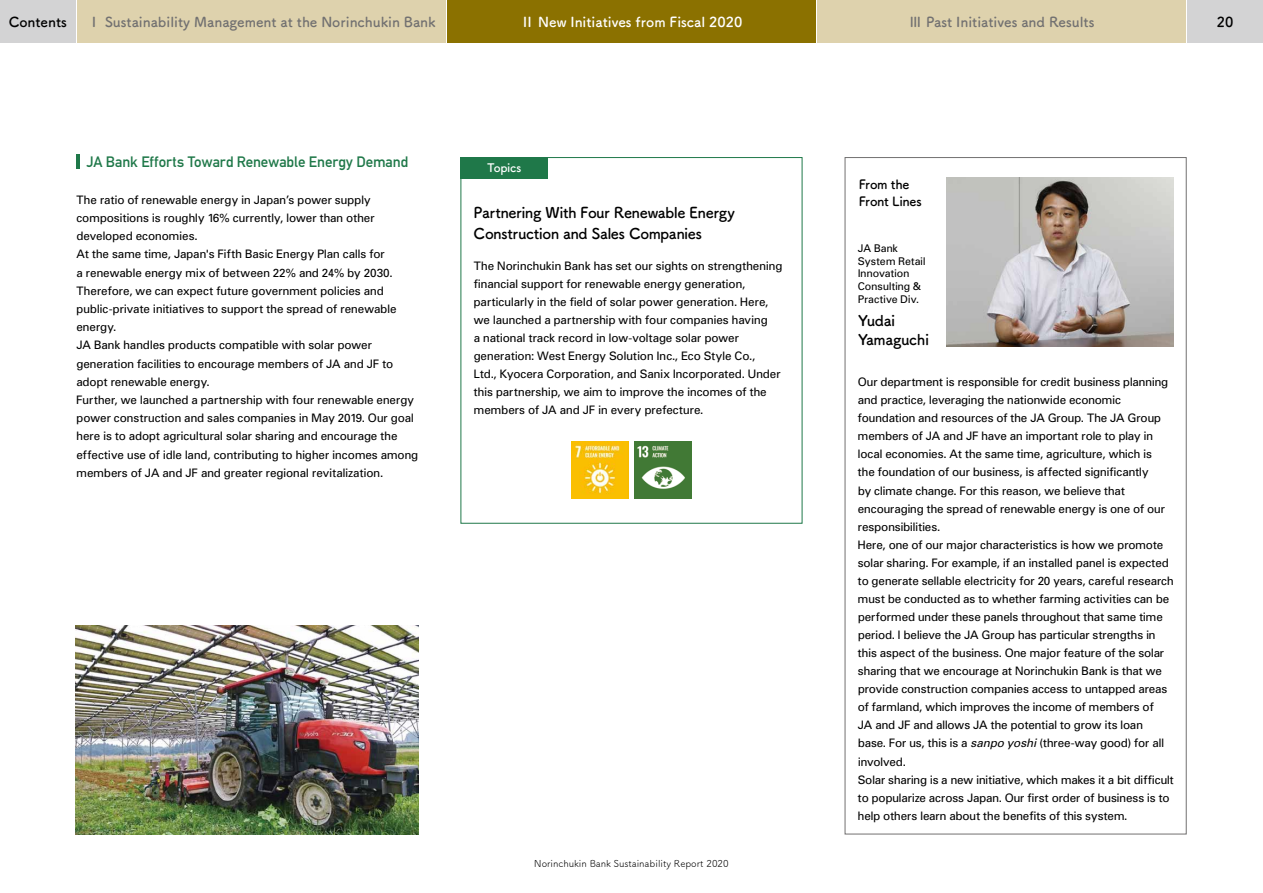
<style>
.page{position:relative;width:1263px;height:893px;background:#fff}
.page>*{position:absolute;margin:0;border:0;box-sizing:border-box;transform-origin:0 0}
.t1{font:14.85px/21.3px "Tsuku A Rd Gothic Std B";letter-spacing:-.03em;color:#000}
.t2{font:700 14.85px "DIN Alternate";letter-spacing:-.005em;color:#1f7849}
.t3{font:700 13.8px "Tsuku A Rd Gothic";color:#727171}
.t4{font:700 13.8px "Tsuku A Rd Gothic";color:#fff}
.t5{font:700 13.8px "Tsuku A Rd Gothic";color:#000}
.t6{font:12.75px/17px "Tsuku A Rd Gothic Std B";letter-spacing:-.025em;color:#000}
.t7{font:11.7px/18px "Univers";letter-spacing:-.02em;color:#000}
.t8{font:11.7px "Tsuku A Rd Gothic Std B";letter-spacing:-.025em;color:#fff}
.t9{font:10.65px/12.8px "Univers";letter-spacing:-.015em;color:#000}
.t10{font:9.6px "Tsuku A Rd Gothic";color:#000}
.s1{font-style:italic}
</style>
<div class="page">
<div style="left:77px;top:0;width:369px;height:43px;background:#ded2ad"></div>
<div style="left:817px;top:0;width:368px;height:43px;background:#ded2ad"></div>
<div style="left:1187px;top:0;width:76px;height:43px;background:#d3d3d4"></div>
<div style="left:0;top:0;width:76px;height:43px;background:#d3d3d4"></div>
<div style="left:447px;top:0;width:369px;height:43px;background:#8b7100"></div>
<img style="left:634px;top:442px;width:57px;height:57px">
<img style="left:572px;top:442px;width:57px;height:57px">
<img style="left:946px;top:177px;width:228px;height:170px">
<div style="left:461px;top:157px;width:87px;height:22px;background:#1f7849"></div>
<img style="left:76px;top:626px;width:342px;height:209px">
<hr style="left:77px;top:154px;width:3px;height:15px;background:#1f7849">
<p class="t5" style="left:9px;top:11px;width:60px">Contents</p>
<p class="t4" style="left:520px;top:11px;width:223px">Ⅱ New Initiatives from Fiscal 2020</p>
<p class="t3" style="left:87px;top:11px;width:350px">Ⅰ Sustainability Management at the Norinchukin Bank</p>
<p class="t3" style="left:908px;top:11px;width:187px">Ⅲ Past Initiatives and Results</p>
<p class="t5" style="left:1217px;top:11px;width:18px">20</p>
<p class="t2" style="left:86px;top:151px;width:323px">JA Bank Efforts Toward Renewable Energy Demand</p>
<p class="t7" style="left:76px;top:190px;width:344px">The ratio of renewable energy in Japan’s power supply compositions is roughly 16% currently, lower than other developed economies.<br>At the same time, Japan's Fifth Basic Energy Plan calls for<br>a renewable energy mix of between 22% and 24% by 2030.<br>Therefore, we can expect future government policies and public-private initiatives to support the spread of renewable energy.<br>JA Bank handles products compatible with solar power generation facilities to encourage members of JA and JF to adopt renewable energy.<br>Further, we launched a partnership with four renewable energy power construction and sales companies in May 2019. Our goal here is to adopt agricultural solar sharing and encourage the effective use of idle land, contributing to higher incomes among members of JA and JF and greater regional revitalization.</p>
<p class="t8" style="left:487px;top:159px;width:36px">Topics</p>
<p class="t1" style="left:473px;top:200px;width:263px">Partnering With Four Renewable Energy<br>Construction and Sales Companies</p>
<p class="t7" style="left:473px;top:257px;width:311px">The Norinchukin Bank has set our sights on strengthening financial support for renewable energy generation, particularly in the field of solar power generation. Here, we launched a partnership with four companies having<br>a national track record in low-voltage solar power generation: West Energy Solution Inc., Eco Style Co.,<br>Ltd., Kyocera Corporation, and Sanix Incorporated. Under this partnership, we aim to improve the incomes of the members of JA and JF in every prefecture.</p>
<p class="t10" style="left:534px;top:856px;width:196px">Norinchukin Bank Sustainability Report 2020</p>
<p class="t6" style="left:859px;top:175px;width:64px">From the<br>Front Lines</p>
<p class="t9" style="left:858px;top:242px;width:70px">JA Bank<br>System Retail<br>Innovation<br>Consulting &amp;<br>Practive Div.</p>
<p class="t1" style="left:858px;top:310px;width:73px;line-height:19.2px">Yudai<br>Yamaguchi</p>
<p class="t7" style="left:858px;top:373px;width:318px">Our department is responsible for credit business planning and practice, leveraging the nationwide economic foundation and resources of the JA Group. The JA Group members of JA and JF have an important role to play in local economies. At the same time, agriculture, which is<br>the foundation of our business, is affected significantly<br>by climate change. For this reason, we believe that encouraging the spread of renewable energy is one of our responsibilities.<br>Here, one of our major characteristics is how we promote solar sharing. For example, if an installed panel is expected to generate sellable electricity for 20 years, careful research must be conducted as to whether farming activities can be performed under these panels throughout that same time period. I believe the JA Group has particular strengths in this aspect of the business. One major feature of the solar sharing that we encourage at Norinchukin Bank is that we provide construction companies access to untapped areas of farmland, which improves the income of members of<br>JA and JF and allows JA the potential to grow its loan base. For us, this is a <span class="s1">sanpo yoshi</span> (three-way good) for all involved.<br>Solar sharing is a new initiative, which makes it a bit difficult to popularize across Japan. Our first order of business is to help others learn about the benefits of this system.</p>
</div>
